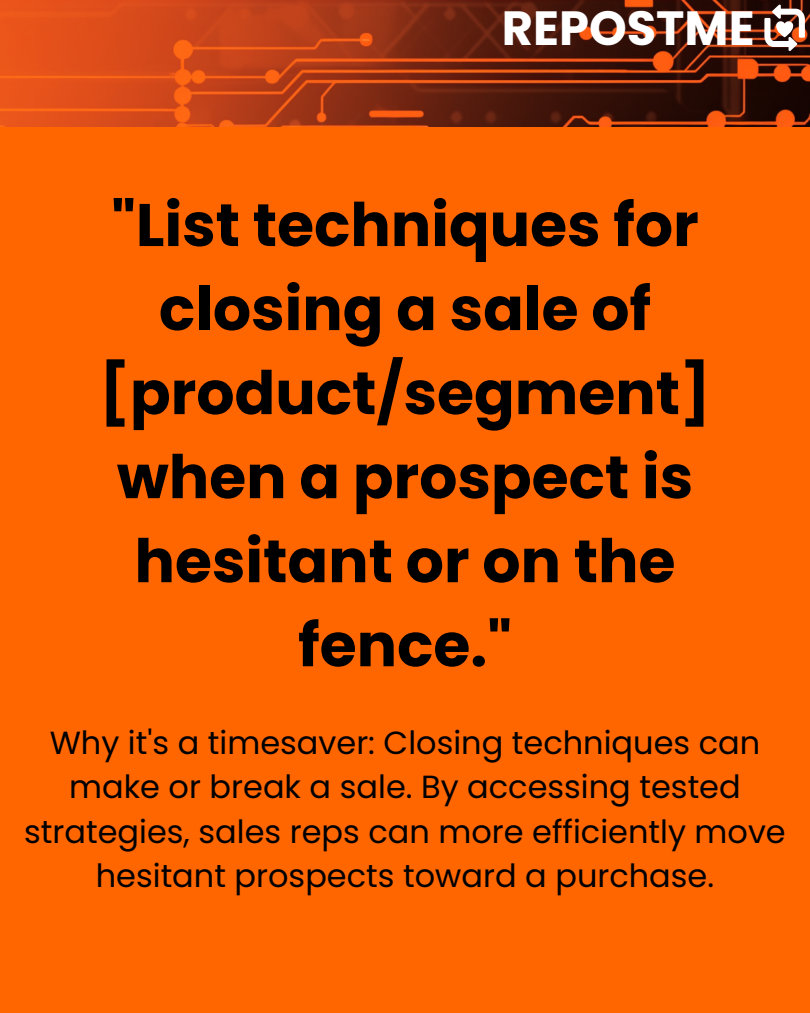
<style>
.page{position:relative;width:810px;height:1013px;background:#fff}
.page>*{position:absolute;margin:0;border:0;box-sizing:border-box;transform-origin:0 0}
.t1{font:700 60px/84px "Poppins";color:#000;text-align:center}
.t2{font:700 48px "Poppins";color:#fff}
.t3{font:32px/44.2px "Poppins";color:#000;text-align:center}
</style>
<div class="page">
<div style="left:0;top:0;width:810px;height:1012px;background:#f60"></div>
<img style="left:0;top:0;width:810px;height:126px">
<svg style="left:764px;top:5px;width:41px;height:46px;background:#a4857b"></svg>
<p class="t2" style="left:502px;top:-6px;width:254px">REPOSTME</p>
<p class="t1" style="left:99px;top:183px;width:613px">"List techniques for closing a sale of [product/segment] when a prospect is hesitant or on the fence."</p>
<p class="t3" style="left:24px;top:720px;width:763px">Why it's a timesaver: Closing techniques can make or break a sale. By accessing tested strategies, sales reps can more efficiently move hesitant prospects toward a purchase.</p>
</div>
